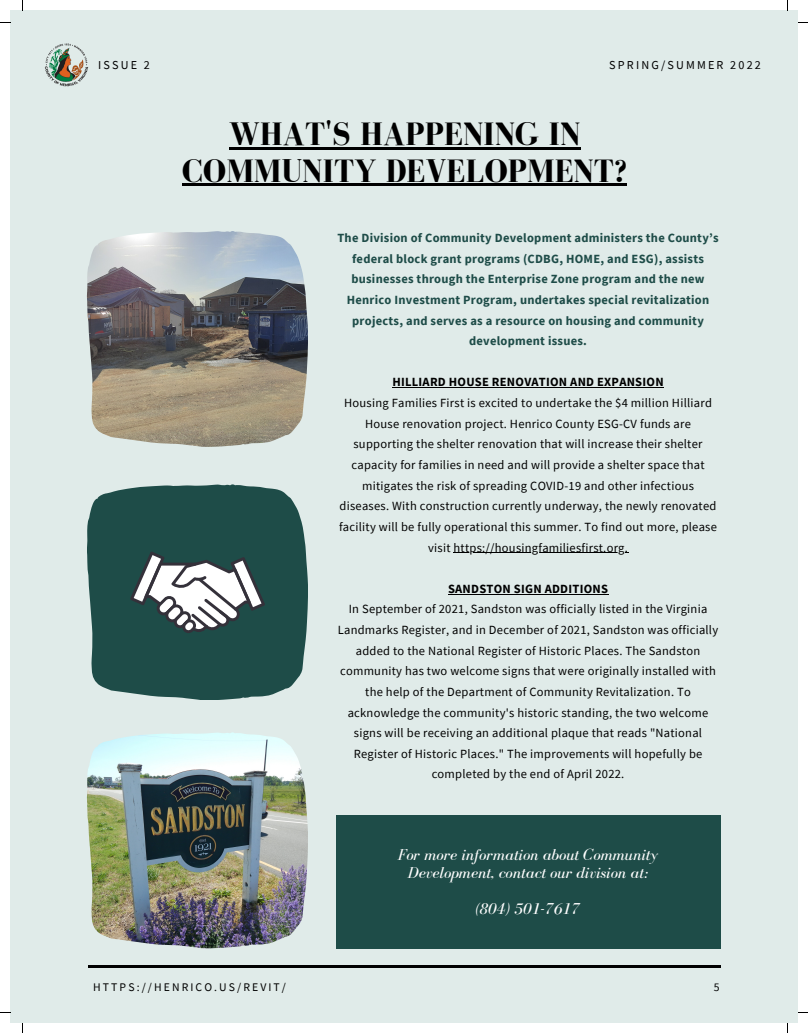
<style>
.page{position:relative;width:808px;height:1033px;background:#fff}
.page>*{position:absolute;margin:0;border:0;box-sizing:border-box;transform-origin:0 0}
.t1{font:700 33.25px/36.5px "Bodoni FLF";color:#000;text-align:center}
.t2{font:italic 16.25px/17.8px "Bodoni FLF";color:#fff;text-align:center}
.t3{font:12.5px/20.6px "Source Sans Pro";letter-spacing:.02em;color:#000;text-align:center}
.t4{font:700 12.5px/20.6px "Source Sans Pro";letter-spacing:.02em;color:#1e4c48;text-align:center}
.t5{font:700 12.5px "Source Sans Pro";letter-spacing:.02em;color:#000}
.t6{font:12.12px "Source Sans Pro";letter-spacing:.18em;color:#000}
.t7{font:11.62px "Source Sans Pro";letter-spacing:.18em;color:#000}
</style>
<div class="page">
<div style="left:10px;top:10px;width:788px;height:1013px;background:#e0ebe9"></div>
<hr style="left:88px;top:964px;width:632px;height:3px;background:#000">
<img style="left:44px;top:43px;width:45px;height:44px">
<svg style="left:87px;top:484px;width:221px;height:216px;background:#315b58"></svg>
<svg style="left:130px;top:551px;width:135px;height:82px;background:#819292"></svg>
<hr style="left:229px;top:147px;width:351px;height:3px;background:#000">
<hr style="left:182px;top:183px;width:445px;height:3px;background:#000">
<hr style="left:392px;top:387px;width:272px;height:1px;background:#000">
<hr style="left:453px;top:552px;width:171px;height:1px;background:#000">
<hr style="left:448px;top:593px;width:160px;height:1px;background:#000">
<div style="left:336px;top:815px;width:384px;height:133px;background:#1e4c48"></div>
<img style="left:87px;top:231px;width:221px;height:215px">
<img style="left:87px;top:732px;width:221px;height:216px">
<p class="t6" style="left:98px;top:57px;width:53px">ISSUE 2</p>
<p class="t6" style="left:609px;top:57px;width:153px">SPRING/SUMMER 2022</p>
<p class="t1" style="left:182px;top:116px;width:446px">WHAT'S HAPPENING IN<br>COMMUNITY DEVELOPMENT?</p>
<p class="t4" style="left:337px;top:227px;width:382px">The Division of Community Development administers the County’s federal block grant programs (CDBG, HOME, and ESG), assists businesses through the Enterprise Zone program and the new Henrico Investment Program, undertakes special revitalization projects, and serves as a resource on housing and community development issues.</p>
<p class="t5" style="left:392px;top:374px;width:273px">HILLIARD HOUSE RENOVATION AND EXPANSION</p>
<p class="t3" style="left:339px;top:392px;width:379px">Housing Families First is excited to undertake the $4 million Hilliard House renovation project. Henrico County ESG-CV funds are supporting the shelter renovation that will increase their shelter capacity for families in need and will provide a shelter space that mitigates the risk of spreading COVID-19 and other infectious diseases. With construction currently underway, the newly renovated facility will be fully operational this summer. To find out more, please visit https://housingfamiliesfirst.org.</p>
<p class="t5" style="left:448px;top:580px;width:161px">SANDSTON SIGN ADDITIONS</p>
<p class="t3" style="left:338px;top:598px;width:382px">In September of 2021, Sandston was officially listed in the Virginia Landmarks Register, and in December of 2021, Sandston was officially added to the National Register of Historic Places. The Sandston community has two welcome signs that were originally installed with the help of the Department of Community Revitalization. To acknowledge the community's historic standing, the two welcome signs will be receiving an additional plaque that reads "National Register of Historic Places." The improvements will hopefully be completed by the end of April 2022.</p>
<p class="t2" style="left:398px;top:846px;width:262px">For more information about Community<br>Development, contact our division at:</p>
<p class="t2" style="left:476px;top:899px;width:105px">(804) 501-7617</p>
<p class="t7" style="left:93px;top:979px;width:194px">HTTPS://HENRICO.US/REVIT/</p>
<p class="t7" style="left:714px;top:979px;width:7px">5</p>
</div>
